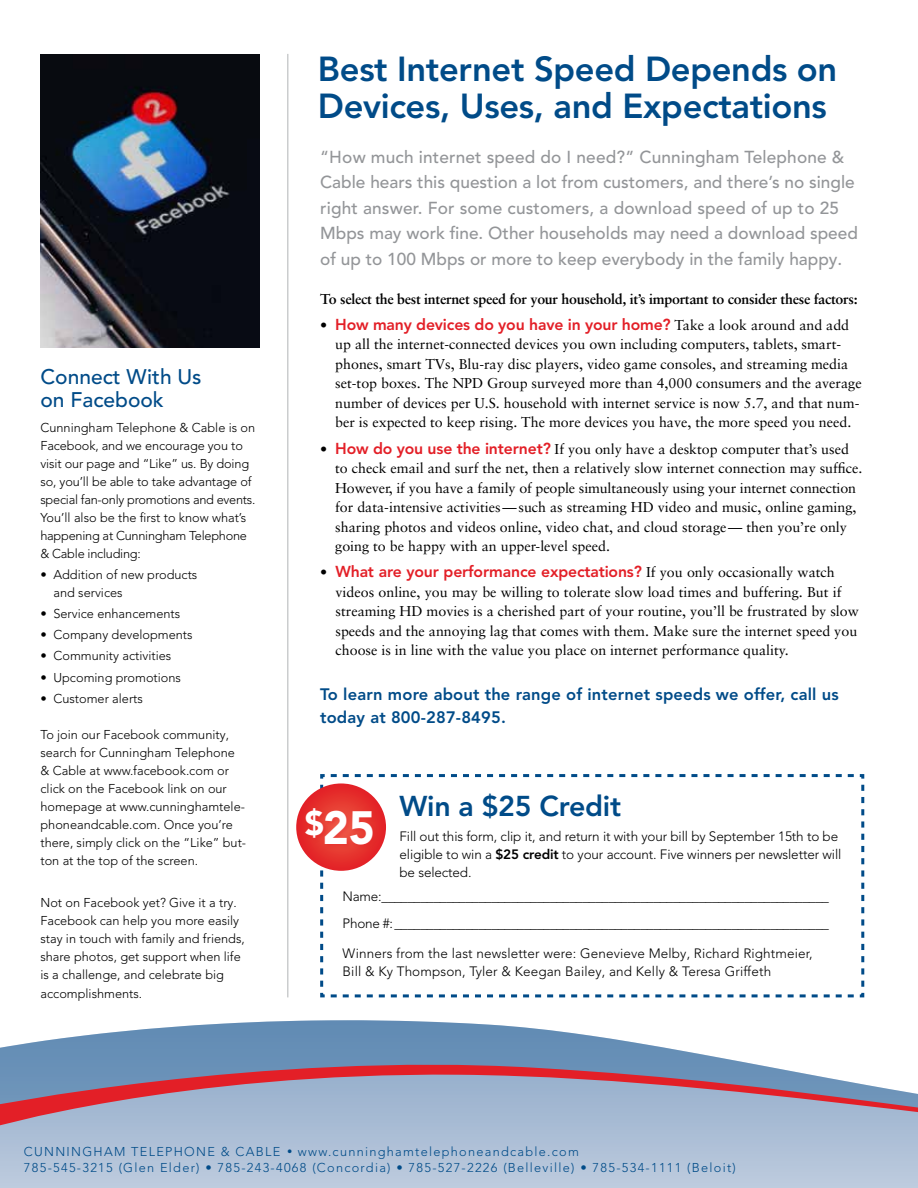
<style>
.page{position:relative;width:918px;height:1188px;background:#fff}
.page>*{position:absolute;margin:0;border:0;box-sizing:border-box;transform-origin:0 0}
.t1{font:900 46.35px "Avenir LT Pro";color:#fff;scale:.95 1}
.t2{font:800 34.5px/37.5px "Avenir LT Pro";letter-spacing:-.01em;color:#004b88}
.t3{font:800 28.5px "Avenir LT Pro";letter-spacing:-.01em;color:#004b88}
.t4{font:500 21px/22.5px "Avenir LT Pro";color:#004b88}
.t5{font:500 17.25px/25.5px "Avenir LT Pro";color:#939598}
.t6{font:800 16.5px/22.5px "Avenir LT Pro";letter-spacing:.01em;color:#004b88}
.t7{font:800 15.75px "Avenir LT Pro";letter-spacing:-.01em;color:#e31f27}
.t8{font:14.25px/19.5px "Sabon";color:#000}
.t9{font:700 14.25px "Sabon";letter-spacing:-.02em;color:#000}
.t10{font:300 13.5px/18px "Avenir LT Pro";letter-spacing:-.01em;color:#000}
.t11{font:300 13.5px/18px "Avenir LT Pro";letter-spacing:.01em;color:#000}
.t12{font:300 12.75px/18px "Avenir LT Pro";color:#000}
.t13{font:300 12.75px/16.5px "Avenir LT Pro";letter-spacing:.1em;color:#004b88}
.t14{font:italic 300 12.75px "Avenir LT Pro";letter-spacing:.1em;color:#004b88}
.s1{font-family:"Sabon";font-weight:400;font-size:14.25px;color:#000}
.s2{font-family:"Avenir LT Pro";font-weight:800;font-size:15.75px;color:#e31f27}
.s3{font-weight:800}
.s4{font-size:10.5px}
</style>
<div class="page">
<div style="left:0;top:1176px;width:918px;height:12px;background:#bccadd"></div>
<svg style="left:0;top:1020px;width:688px;height:32px;fill:#658eb6"></svg>
<svg style="left:0;top:1052px;width:918px;height:124px;background:#a6aac3"></svg>
<hr style="left:287px;top:54px;width:1px;height:943px;background:#b1b4b6">
<svg style="left:296px;top:774px;width:568px;height:223px"></svg>
<div style="left:305px;top:806px;width:73px;height:43px;background:#e31f27;opacity:.35"></div>
<img style="left:40px;top:55px;width:219px;height:292px">
<h3 class="t4" style="left:40px;top:366px;width:163px">Connect With Us on Facebook</h3>
<p class="t12" style="left:40px;top:418px;width:216px">Cunningham Telephone &amp; Cable is on Facebook, and we encourage you to visit our page and “Like” us. By doing so, you’ll be able to take advantage of special fan-only promotions and events.<br>You’ll also be the first to know what’s happening at Cunningham Telephone &amp; Cable including:</p>
<p class="t12" style="left:53px;top:565px;width:145px;text-indent:-13px">• Addition of new products and services</p>
<p class="t12" style="left:40px;top:605px;width:141px">• Service enhancements</p>
<p class="t12" style="left:40px;top:626px;width:154px">• Company developments</p>
<p class="t12" style="left:40px;top:647px;width:132px">• Community activities</p>
<p class="t12" style="left:40px;top:668px;width:142px">• Upcoming promotions</p>
<p class="t12" style="left:40px;top:690px;width:104px">• Customer alerts</p>
<p class="t12" style="left:40px;top:726px;width:207px">To join our Facebook community, search for Cunningham Telephone &amp; Cable at www.facebook.com or click on the Facebook link on our homepage at www.cunninghamtele&shy;phoneandcable.com. Once you’re there, simply click on the “Like” but&shy;ton at the top of the screen.</p>
<p class="t12" style="left:40px;top:894px;width:206px">Not on Facebook yet? Give it a try.<br>Facebook can help you more easily stay in touch with family and friends, share photos, get support when life is a challenge, and celebrate big accomplishments.</p>
<h2 class="t2" style="left:318px;top:50px;width:521px">Best Internet Speed Depends on<br>Devices, Uses, and Expectations</h2>
<p class="t5" style="left:320px;top:144px;width:539px">“How much internet speed do I need?” Cunningham Telephone &amp; Cable hears this question a lot from customers, and there’s no single right answer. For some customers, a download speed of up to 25<br>Mbps may work fine. Other households may need a download speed of up to 100 Mbps or more to keep everybody in the family happy.</p>
<p class="t9" style="left:320px;top:290px;width:539px">To select the best internet speed for your household, it’s important to consider these factors:</p>
<p class="t7" style="left:320px;top:315px;width:531px"><span class="s1">•</span> How many devices do you have in your home? <span class="s1">Take a look around and add</span></p>
<p class="t8" style="left:335px;top:335px;width:528px">up all the internet-connected devices you own including computers, tablets, smart&shy;phones, smart TVs, Blu-ray disc players, video game consoles, and streaming media set-top boxes. The NPD Group surveyed more than 4,000 consumers and the average number of devices per U.S. household with internet service is now 5.7, and that num&shy;ber is expected to keep rising. The more devices you have, the more speed you need.</p>
<p class="t8" style="left:335px;top:439px;width:529px;text-indent:-15px">• <span class="s2">How do you use the internet?</span> If you only have a desktop computer that’s used to check email and surf the net, then a relatively slow internet connection may suffice.<br>However, if you have a family of people simultaneously using your internet connection for data-intensive activities—such as streaming HD video and music, online gaming, sharing photos and videos online, video chat, and cloud storage— then you’re only going to be happy with an upper-level speed.</p>
<p class="t7" style="left:320px;top:563px;width:516px"><span class="s1">•</span> What are your performance expectations? <span class="s1">If you only occasionally watch</span></p>
<p class="t8" style="left:336px;top:582px;width:525px">videos online, you may be willing to tolerate slow load times and buffering. But if streaming HD movies is a cherished part of your routine, you’ll be frustrated by slow speeds and the annoying lag that comes with them. Make sure the internet speed you choose is in line with the value you place on internet performance quality.</p>
<p class="t6" style="left:320px;top:684px;width:520px">To learn more about the range of internet speeds we offer, call us today at 800-287-8495.</p>
<h3 class="t3" style="left:400px;top:789px;width:223px">Win a $25 Credit</h3>
<p class="t10" style="left:400px;top:827px;width:443px">Fill out this form, clip it, and return it with your bill by September 15th to be eligible to win a <span class="s3">$25 credit</span> to your account. Five winners per newsletter will be selected.</p>
<p class="t10" style="left:343px;top:882px;width:488px;line-height:27px">Name:_____________________________________________________________________<br>Phone #:___________________________________________________________________</p>
<p class="t11" style="left:343px;top:944px;width:472px">Winners from the last newsletter were: Genevieve Melby, Richard Rightmeier,<br>Bill &amp; Ky Thompson, Tyler &amp; Keegan Bailey, and Kelly &amp; Teresa Griffeth</p>
<h1 class="t1" style="left:305px;top:800px;width:75px"><sup>$</sup>25</h1>
<p class="t13" style="left:24px;top:1143px;width:713px">CUNNINGHAM TELEPHONE &amp; CABLE <span class="s4">•</span> www.cunninghamtelephoneandcable.com<br>785-545-3215 (Glen Elder) • 785-243-4068 (Concordia) • 785-527-2226 (Belleville) • 785-534-1111 (Beloit)</p>
<p class="t14" style="left:24px;top:1160px;width:578px">CUNNINGHAM TELEPHONE AND CABLE <span class="s4">•</span> www.cunninghamtelephoneandcable.com</p>
</div>
